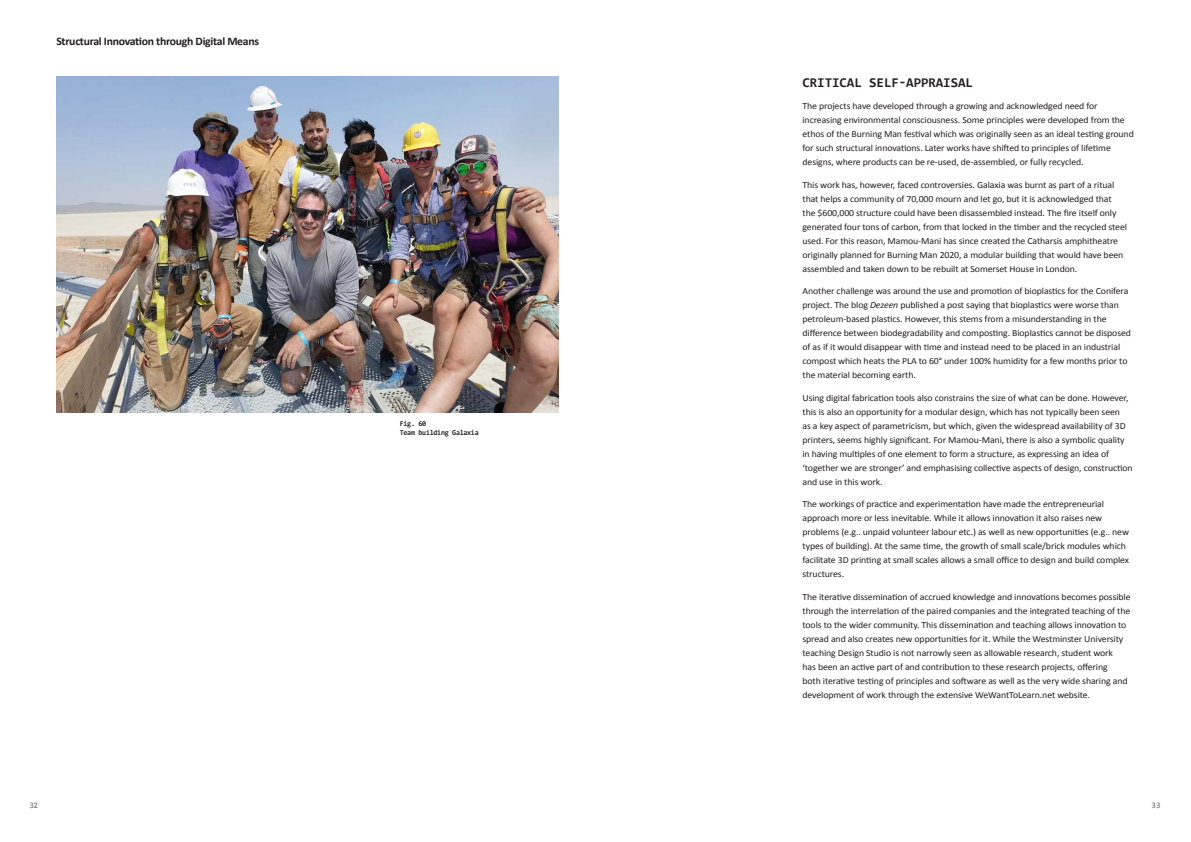
<style>
.page{position:relative;width:1191px;height:842px;background:#fff}
.page>*{position:absolute;margin:0;border:0;box-sizing:border-box;transform-origin:0 0}
.t1{font:700 13.4px "Consolas";letter-spacing:-.01em;color:#231f20}
.t2{font:700 11.5px "Calibri";letter-spacing:-.025em;color:#231f20}
.t3{font:9.4px/14px "Calibri";letter-spacing:-.01em;color:#231f20;scale:1.04 1}
.t4{font:700 8.4px "Consolas";color:#808285}
.t5{font:700 7.4px/9.5px "Consolas";letter-spacing:-.03em;color:#231f20}
.s1{font-style:italic}
</style>
<div class="page">
<img style="left:57px;top:77px;width:501px;height:336px">
<p class="t2" style="left:56px;top:34px;width:204px">Structural Innovation through Digital Means</p>
<p class="t5" style="left:400px;top:418px;width:80px">Fig. 60<br>Team building Galaxia</p>
<h1 class="t1" style="left:802px;top:74px;width:172px">CRITICAL SELF-APPRAISAL</h1>
<p class="t3" style="left:802px;top:99px;width:320px">The projects have developed through a growing and acknowledged need for increasing environmental consciousness. Some principles were developed from the ethos of the Burning Man festival which was originally seen as an ideal testing ground for such structural innovations. Later works have shifted to principles of lifetime designs, where products can be re-used, de-assembled, or fully recycled.</p>
<p class="t3" style="left:802px;top:178px;width:313px">This work has, however, faced controversies. Galaxia was burnt as part of a ritual that helps a community of 70,000 mourn and let go, but it is acknowledged that the $600,000 structure could have been disassembled instead. The fire itself only generated four tons of carbon, from that locked in the timber and the recycled steel used. For this reason, Mamou-Mani has since created the Catharsis amphitheatre originally planned for Burning Man 2020, a modular building that would have been assembled and taken down to be rebuilt at Somerset House in London.</p>
<p class="t3" style="left:802px;top:284px;width:317px">Another challenge was around the use and promotion of bioplastics for the Conifera project. The blog <span class="s1">Dezeen</span> published a post saying that bioplastics were worse than petroleum-based plastics. However, this stems from a misunderstanding in the difference between biodegradability and composting. Bioplastics cannot be disposed of as if it would disappear with time and instead need to be placed in an industrial compost which heats the PLA to 60° under 100% humidity for a few months prior to the material becoming earth.</p>
<p class="t3" style="left:802px;top:391px;width:319px">Using digital fabrication tools also constrains the size of what can be done. However, this is also an opportunity for a modular design, which has not typically been seen<br>as a key aspect of parametricism, but which, given the widespread availability of 3D printers, seems highly significant. For Mamou-Mani, there is also a symbolic quality in having multiples of one element to form a structure, as expressing an idea of ‘together we are stronger’ and emphasising collective aspects of design, construction and use in this work.</p>
<p class="t3" style="left:802px;top:497px;width:316px">The workings of practice and experimentation have made the entrepreneurial approach more or less inevitable. While it allows innovation it also raises new problems (e.g.. unpaid volunteer labour etc.) as well as new opportunities (e.g.. new types of building). At the same time, the growth of small scale/brick modules which facilitate 3D printing at small scales allows a small office to design and build complex structures.</p>
<p class="t3" style="left:802px;top:590px;width:317px">The iterative dissemination of accrued knowledge and innovations becomes possible through the interrelation of the paired companies and the integrated teaching of the tools to the wider community. This dissemination and teaching allows innovation to spread and also creates new opportunities for it. While the Westminster University teaching Design Studio is not narrowly seen as allowable research, student work<br>has been an active part of and contribution to these research projects, offering<br>both iterative testing of principles and software as well as the very wide sharing and development of work through the extensive WeWantToLearn.net website.</p>
<p class="t4" style="left:30px;top:800px;width:10px">32</p>
<p class="t4" style="left:1151px;top:800px;width:11px">33</p>
</div>
